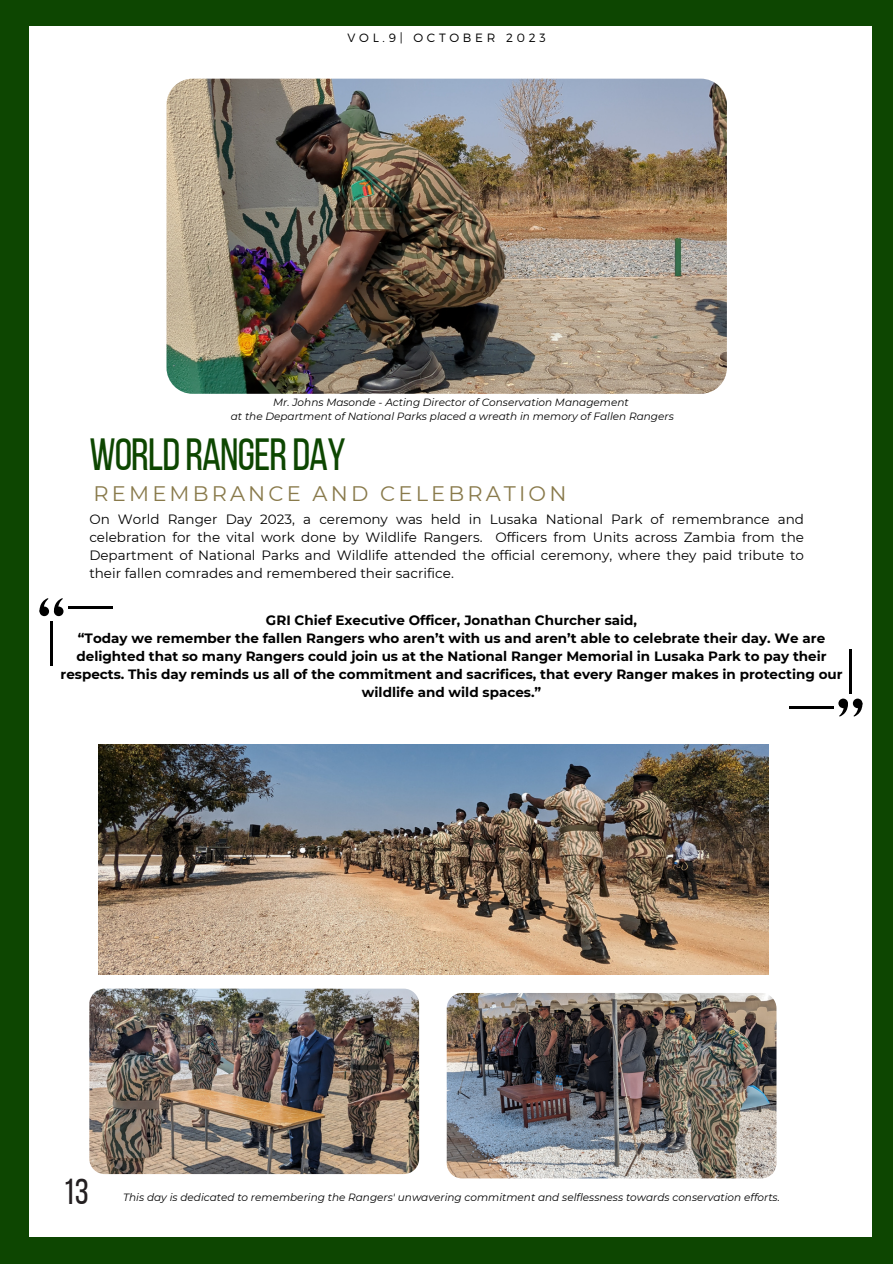
<style>
.page{position:relative;width:893px;height:1264px;background:#fff}
.page>*{position:absolute;margin:0;border:0;box-sizing:border-box;transform-origin:0 0}
.t1{font:45px "Bebas Neue";letter-spacing:-.02em;color:#0d4601}
.t2{font:36px "Bebas Neue";color:#231f20}
.t3{font:21px "Montserrat";letter-spacing:.15em;color:#897a4b}
.t4{font:700 13.5px/18px "Montserrat";color:#000;text-align:center}
.t5{font:13.5px/18px "Montserrat";color:#000;text-align:justify}
.t6{font:300 12px "Montserrat";letter-spacing:.31em;color:#000}
.t7{font:italic 10.5px "Montserrat";color:#000}
</style>
<div class="page">
<div style="left:0;top:0;width:892px;height:1263px;background:#0d4601"></div>
<div style="left:30px;top:26px;width:841px;height:1210px;background:#fff"></div>
<img style="left:166px;top:79px;width:560px;height:315px;border-radius:26px">
<img style="left:446px;top:992px;width:330px;height:186px;border-radius:15px">
<img style="left:89px;top:988px;width:330px;height:186px;border-radius:15px">
<img style="left:98px;top:744px;width:670px;height:230px">
<div style="left:54px;top:606px;width:9px;height:10px;background:#000;border-radius:50%"></div>
<svg style="left:39px;top:606px;width:10px;height:10px"></svg>
<svg style="left:39px;top:598px;width:24px;height:16px"></svg>
<hr style="left:50px;top:621px;width:3px;height:44px;background:#000">
<hr style="left:69px;top:606px;width:44px;height:2px;background:#000">
<svg style="left:838px;top:700px;width:25px;height:16px"></svg>
<hr style="left:849px;top:649px;width:2px;height:44px;background:#000">
<hr style="left:789px;top:706px;width:44px;height:2px;background:#000">
<p class="t6" style="left:347px;top:30px;width:200px">VOL.9| OCTOBER 2023</p>
<h3 class="t7" style="left:273px;top:396px;width:357px">Mr. Johns Masonde - Acting Director of Conservation Management</h3>
<p class="t7" style="left:231px;top:410px;width:444px">at the Department of National Parks placed a wreath in memory of Fallen Rangers</p>
<h2 class="t1" style="left:89px;top:436px;width:258px">WORLDRANGERDAY</h2>
<p class="t3" style="left:94px;top:480px;width:474px">REMEMBRANCE AND CELEBRATION</p>
<h1 class="t5" style="left:89px;top:510px;width:716px">On World Ranger Day 2023, a ceremony was held in Lusaka National Park of remembrance and celebration for the vital work done by Wildlife Rangers. Officers from Units across Zambia from the Department of National Parks and Wildlife attended the official ceremony, where they paid tribute to their fallen comrades and remembered their sacrifice.</h1>
<p class="t4" style="left:60px;top:611px;width:783px">GRI Chief Executive Officer, Jonathan Churcher said,<br>“Today we remember the fallen Rangers who aren’t with us and aren’t able to celebrate their day. We are delighted that so many Rangers could join us at the National Ranger Memorial in Lusaka Park to pay their respects. This day reminds us all of the commitment and sacrifices, that every Ranger makes in protecting our wildlife and wild spaces.”</p>
<h4 class="t2" style="left:63px;top:1177px;width:28px">13</h4>
<p class="t7" style="left:123px;top:1190px;width:658px">This day is dedicated to remembering the Rangers' unwavering commitment and selflessness towards conservation efforts.</p>
</div>
